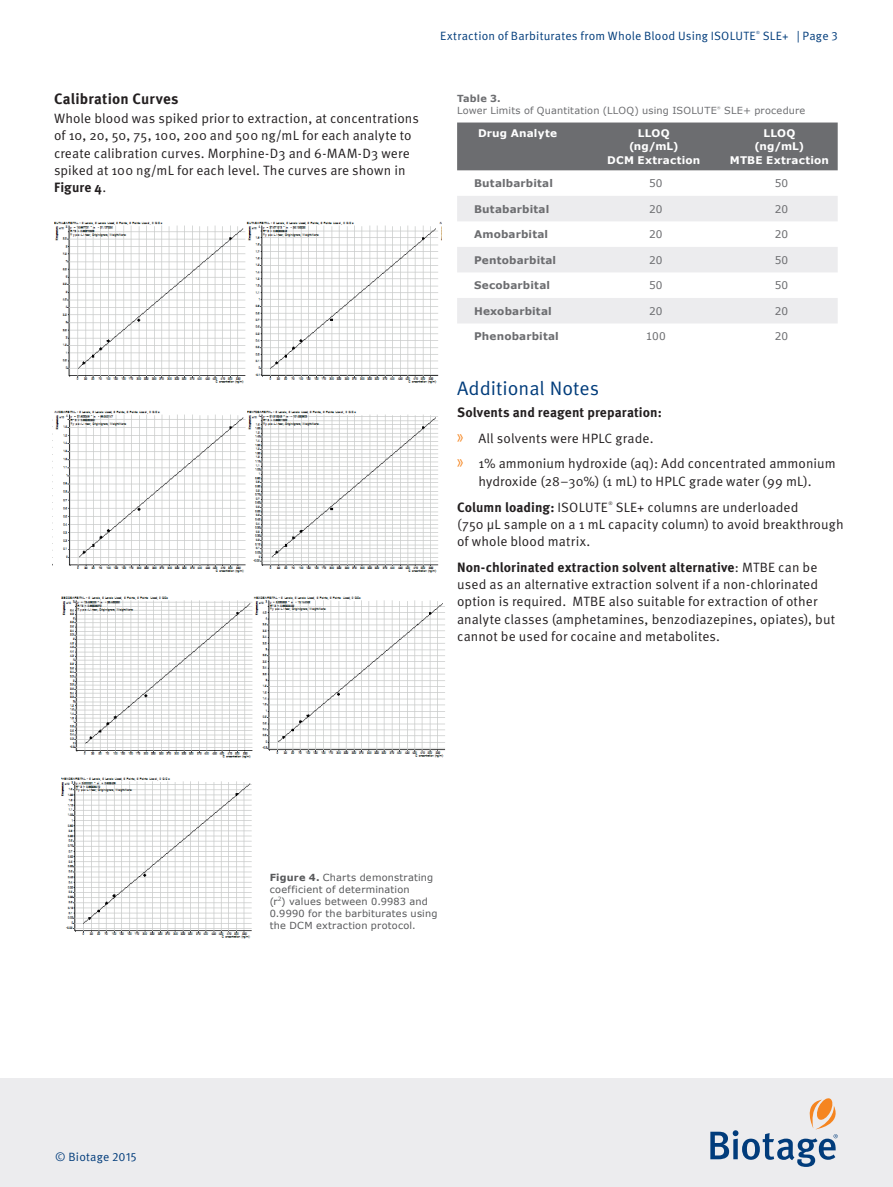
<style>
.page{position:relative;width:893px;height:1187px;background:#fff}
.page>*{position:absolute;margin:0;border:0;box-sizing:border-box;transform-origin:0 0}
.t1{font:19.5px "Meta OT Norm";color:#013c7b}
.t2{font:700 15px "Meta OT";letter-spacing:.01em;color:#231f20}
.t3{font:13.5px/17.2px "Meta OT Norm";letter-spacing:.005em;color:#231f20}
.t4{font:700 13.5px "Meta OT";letter-spacing:.005em;color:#231f20}
.t5{font:12px "Meta OT Norm";letter-spacing:.015em;color:#013c7b}
.t6{font:700 10.5px "Verdana";letter-spacing:.015em;color:#6c6d70}
.t7{font:700 10.5px/13.5px "Verdana";letter-spacing:.015em;color:#fff;text-align:center}
.t8{font:10.5px "Verdana";letter-spacing:-.005em;color:#6c6d70}
.t9{font:9.75px/12px "Verdana";letter-spacing:.02em;color:#57585a}
.t10{font:9.75px "Verdana";letter-spacing:.02em;color:#6c6d70}
.t11{font:700 9.75px "Verdana";letter-spacing:.015em;color:#6c6d70}
.t12{font:4.8px "Meta OT Norm";color:#231f20}
.t13{font:4.35px "Meta OT Norm";color:#013c7b}
.t14{font:3.45px "Verdana";color:#6c6d70}
.s1{font-family:"Meta OT Norm";font-weight:400}
.s2{font-family:"Myriad Pro";font-size:20.25px;color:#f58520}
.s3{font-weight:700}
</style>
<div class="page">
<div style="left:0;top:1078px;width:893px;height:108px;background:#ececee"></div>
<svg style="left:710px;top:1098px;width:128px;height:68px"></svg>
<div style="left:457px;top:122px;width:381px;height:48px;background:#6c6d70"></div>
<svg style="left:457px;top:196px;width:381px;height:127px;fill:#ececee"></svg>
<img style="left:54px;top:221px;width:387px;height:163px">
<img style="left:52px;top:410px;width:387px;height:163px">
<img style="left:61px;top:596px;width:385px;height:163px">
<img style="left:61px;top:777px;width:191px;height:162px">
<p class="t2" style="left:54px;top:90px;width:126px">Calibration Curves</p>
<p class="t3" style="left:54px;top:110px;width:366px">Whole blood was spiked prior to extraction, at concentrations of 10, 20, 50, 75, 100, 200 and 500 ng/mL for each analyte to create calibration curves. Morphine-D3 and 6-MAM-D3 were spiked at 100 ng/mL for each level. The curves are shown in</p>
<p class="t4" style="left:54px;top:179px;width:54px">Figure 4<span class="s1">.</span></p>
<p class="t5" style="left:440px;top:29px;width:317px">Extraction of Barbiturates from Whole Blood Using ISOLUTE</p>
<p class="t13" style="left:756px;top:30px;width:5px">®</p>
<p class="t5" style="left:763px;top:29px;width:76px">SLE+ | Page 3</p>
<p class="t11" style="left:457px;top:92px;width:45px">Table 3.</p>
<p class="t10" style="left:457px;top:104px;width:261px">Lower Limits of Quantitation (LLOQ) using ISOLUTE</p>
<p class="t14" style="left:717px;top:105px;width:5px">®</p>
<p class="t10" style="left:724px;top:104px;width:83px">SLE+ procedure</p>
<p class="t7" style="left:478px;top:126px;width:80px">Drug Analyte</p>
<p class="t7" style="left:607px;top:126px;width:95px">LLOQ<br>(ng/mL)<br>DCM Extraction</p>
<p class="t7" style="left:730px;top:126px;width:101px">LLOQ<br>(ng/mL)<br>MTBE Extraction</p>
<p class="t6" style="left:474px;top:176px;width:80px">Butalbarbital</p>
<p class="t8" style="left:649px;top:177px;width:15px">50</p>
<p class="t8" style="left:775px;top:177px;width:15px">50</p>
<p class="t6" style="left:474px;top:202px;width:77px">Butabarbital</p>
<p class="t8" style="left:649px;top:202px;width:15px">20</p>
<p class="t8" style="left:775px;top:202px;width:15px">20</p>
<p class="t6" style="left:474px;top:227px;width:76px">Amobarbital</p>
<p class="t8" style="left:649px;top:228px;width:15px">20</p>
<p class="t8" style="left:775px;top:228px;width:15px">20</p>
<p class="t6" style="left:474px;top:253px;width:84px">Pentobarbital</p>
<p class="t8" style="left:649px;top:253px;width:15px">20</p>
<p class="t8" style="left:775px;top:253px;width:15px">50</p>
<p class="t6" style="left:474px;top:278px;width:77px">Secobarbital</p>
<p class="t8" style="left:649px;top:279px;width:15px">50</p>
<p class="t8" style="left:775px;top:279px;width:15px">50</p>
<p class="t6" style="left:474px;top:304px;width:79px">Hexobarbital</p>
<p class="t8" style="left:649px;top:304px;width:15px">20</p>
<p class="t8" style="left:775px;top:304px;width:15px">20</p>
<p class="t6" style="left:474px;top:329px;width:86px">Phenobarbital</p>
<p class="t8" style="left:646px;top:330px;width:21px">100</p>
<p class="t8" style="left:775px;top:330px;width:15px">20</p>
<h1 class="t1" style="left:457px;top:377px;width:143px">Additional Notes</h1>
<p class="t4" style="left:457px;top:404px;width:206px">Solvents and reagent preparation:</p>
<p class="t3" style="left:457px;top:425px;width:380px;line-height:25.8px"><span class="s2">»</span> All solvents were HPLC grade.<br><span class="s2">»</span> 1% ammonium hydroxide (aq): Add concentrated ammonium</p>
<p class="t3" style="left:478px;top:472px;width:335px">hydroxide (28–30%) (1 mL) to HPLC grade water (99 mL).</p>
<p class="t4" style="left:457px;top:499px;width:152px">Column loading: <span class="s1">ISOLUTE</span></p>
<p class="t12" style="left:608px;top:501px;width:6px">®</p>
<p class="t3" style="left:457px;top:498px;width:388px;text-indent:159px">SLE+ columns are underloaded<br>(750 µL sample on a 1 mL capacity column) to avoid breakthrough of whole blood matrix.</p>
<p class="t4" style="left:457px;top:559px;width:362px">Non-chlorinated extraction solvent alternative<span class="s1">: MTBE can be</span></p>
<p class="t3" style="left:457px;top:576px;width:379px">used as an alternative extraction solvent if a non-chlorinated option is required. MTBE also suitable for extraction of other analyte classes (amphetamines, benzodiazepines, opiates), but cannot be used for cocaine and metabolites.</p>
<p class="t5" style="left:55px;top:1149px;width:83px">© Biotage 2015</p>
<p class="t9" style="left:270px;top:871px;width:169px"><span class="s3">Figure 4.</span> Charts demonstrating coefficient of determination<br>(r<sup>2</sup>) values between 0.9983 and<br>0.9990 for the barbiturates using the DCM extraction protocol.</p>
</div>
